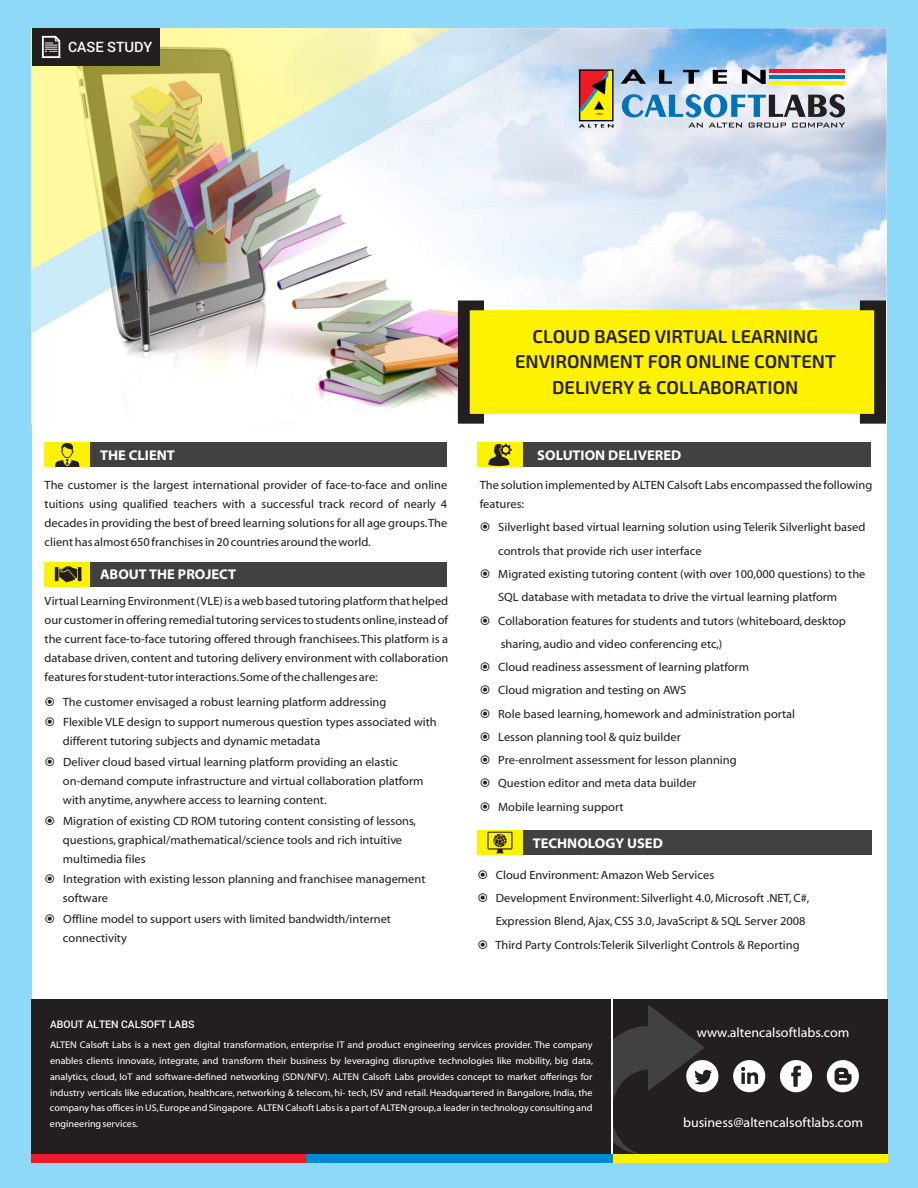
<style>
.page{position:relative;width:918px;height:1188px;background:#8ed8f8}
.page>*{position:absolute;margin:0;border:0;box-sizing:border-box;transform-origin:0 0}
.t1{font:18.45px/25.8px "Exo 2.0";color:#231f20;text-align:center}
.t2{font:500 14.25px "Roboto";color:#fff}
.t3{font:700 14.1px "Myriad Web Pro";color:#fff}
.t4{font:13.5px "Myriad Web Pro";color:#fff}
.t5{font:12px/23.2px "Myriad Web Pro";color:#231f20}
.t6{font:500 10.5px "Roboto";color:#fff}
.t7{font:9.75px/15.9px "Myriad Web Pro";color:#fff;text-align:justify}
</style>
<div class="page">
<div style="left:32px;top:28px;width:854px;height:1132px;background:#fff"></div>
<img style="left:32px;top:28px;width:854px;height:396px">
<svg style="left:579px;top:69px;width:35px;height:59px;background:#b6842f"></svg>
<svg style="left:621px;top:69px;width:25px;height:15px"></svg>
<svg style="left:659px;top:70px;width:13px;height:14px"></svg>
<svg style="left:683px;top:70px;width:16px;height:14px"></svg>
<svg style="left:713px;top:70px;width:14px;height:14px"></svg>
<svg style="left:742px;top:69px;width:24px;height:15px"></svg>
<hr style="left:769px;top:69px;width:75px;height:4px;background:#ed1c24">
<hr style="left:769px;top:75px;width:75px;height:3px;background:#0072bc">
<hr style="left:769px;top:81px;width:75px;height:3px;background:#fff200">
<svg style="left:622px;top:94px;width:223px;height:23px;background:#82a3be"></svg>
<svg style="left:688px;top:123px;width:157px;height:5px"></svg>
<div style="left:465px;top:310px;width:421px;height:104px;background:#fff200"></div>
<svg style="left:458px;top:300px;width:26px;height:124px"></svg>
<svg style="left:860px;top:300px;width:26px;height:124px"></svg>
<div style="left:477px;top:443px;width:394px;height:24px;background:#414142"></div>
<div style="left:477px;top:443px;width:46px;height:24px;background:#fff200"></div>
<svg style="left:488px;top:444px;width:24px;height:22px"></svg>
<div style="left:45px;top:562px;width:402px;height:25px;background:#414142"></div>
<div style="left:45px;top:562px;width:45px;height:25px;background:#fff200"></div>
<svg style="left:59px;top:566px;width:18px;height:16px"></svg>
<svg style="left:55px;top:567px;width:4px;height:14px"></svg>
<hr style="left:78px;top:567px;width:3px;height:14px;background:#231f20">
<div style="left:477px;top:830px;width:395px;height:25px;background:#414142"></div>
<div style="left:477px;top:830px;width:46px;height:25px;background:#fff200"></div>
<svg style="left:487px;top:832px;width:26px;height:21px"></svg>
<div style="left:32px;top:28px;width:127px;height:38px;background:#231f20"></div>
<svg style="left:41px;top:36px;width:20px;height:22px"></svg>
<div style="left:45px;top:443px;width:402px;height:24px;background:#414142"></div>
<div style="left:45px;top:443px;width:45px;height:24px;background:#fff200"></div>
<svg style="left:55px;top:443px;width:24px;height:24px"></svg>
<div style="left:613px;top:999px;width:275px;height:157px;background:#231f20"></div>
<div style="left:612px;top:1154px;width:276px;height:9px;background:#fff200"></div>
<div style="left:32px;top:999px;width:579px;height:157px;background:#231f20"></div>
<div style="left:306px;top:1154px;width:306px;height:9px;background:#0089d0"></div>
<div style="left:32px;top:1154px;width:274px;height:9px;background:#ed1c24"></div>
<svg style="left:827px;top:1060px;width:32px;height:32px"></svg>
<svg style="left:780px;top:1060px;width:33px;height:32px"></svg>
<svg style="left:613px;top:1005px;width:106px;height:149px"></svg>
<svg style="left:733px;top:1060px;width:33px;height:32px"></svg>
<p class="t2" style="left:68px;top:37px;width:86px">CASE STUDY</p>
<p class="t3" style="left:100px;top:449px;width:76px">THE CLIENT</p>
<p class="t5" style="left:45px;top:476px;width:404px;line-height:18.9px;text-align:justify">The customer is the largest international provider of face-to-face and online tuitions using qualified teachers with a successful track record of nearly 4 decades in providing the best of breed learning solutions for all age groups.The client has almost 650 franchises in 20 countries around the world.</p>
<p class="t3" style="left:100px;top:568px;width:138px">ABOUT THE PROJECT</p>
<p class="t5" style="left:45px;top:592px;width:405px;line-height:18.9px;text-align:justify">Virtual Learning Environment (VLE) is a web based tutoring platform that helped our customer in offering remedial tutoring services to students online,instead of the current face-to-face tutoring offered through franchisees.This platform is a database driven, content and tutoring delivery environment with collaboration features for student-tutor interactions.Some of the challenges are:</p>
<p class="t5" style="left:63px;top:692px;width:376px;line-height:20.7px">The customer envisaged a robust learning platform addressing<br>Flexible VLE design to support numerous question types associated with</p>
<p class="t5" style="left:63px;top:731px;width:337px;line-height:20.7px">different tutoring subjects and dynamic metadata<br>Deliver cloud based virtual learning platform providing an elastic</p>
<p class="t5" style="left:63px;top:772px;width:362px;line-height:18.9px">on-demand compute infrastructure and virtual collaboration platform with anytime, anywhere access to learning content.</p>
<p class="t5" style="left:63px;top:812px;width:355px;line-height:18.9px">Migration of existing CD ROM tutoring content consisting of lessons, questions, graphical/mathematical/science tools and rich intuitive multimedia files</p>
<p class="t5" style="left:63px;top:870px;width:364px;line-height:18.9px">Integration with existing lesson planning and franchisee management software</p>
<p class="t5" style="left:63px;top:910px;width:330px;line-height:18.9px">Offline model to support users with limited bandwidth/internet connectivity</p>
<p class="t6" style="left:50px;top:1017px;width:146px">ABOUT ALTEN CALSOFT LABS</p>
<h1 class="t1" style="left:515px;top:325px;width:323px">CLOUD BASED VIRTUAL LEARNING<br>ENVIRONMENT FOR ONLINE CONTENT<br>DELIVERY &amp; COLLABORATION</h1>
<p class="t3" style="left:537px;top:449px;width:146px">SOLUTION DELIVERED</p>
<p class="t5" style="left:480px;top:476px;width:394px;line-height:18.9px">The solution implemented by ALTEN Calsoft Labs encompassed the following features:</p>
<p class="t5" style="left:498px;top:516px;width:369px">Silverlight based virtual learning solution using Telerik Silverlight based controls that provide rich user interface<br>Migrated existing tutoring content (with over 100,000 questions) to the SQL database with metadata to drive the virtual learning platform Collaboration features for students and tutors (whiteboard, desktop sharing, audio and video conferencing etc,)<br>Cloud readiness assessment of learning platform<br>Cloud migration and testing on AWS<br>Role based learning, homework and administration portal<br>Lesson planning tool &amp; quiz builder<br>Pre-enrolment assessment for lesson planning<br>Question editor and meta data builder<br>Mobile learning support</p>
<p class="t3" style="left:533px;top:837px;width:132px">TECHNOLOGY USED</p>
<p class="t5" style="left:495px;top:863px;width:316px">Cloud Environment: Amazon Web Services<br>Development Environment: Silverlight 4.0, Microsoft .NET, C#, Expression Blend, Ajax, CSS 3.0, JavaScript &amp; SQL Server 2008<br>Third Party Controls:Telerik Silverlight Controls &amp; Reporting</p>
<p class="t4" style="left:697px;top:1027px;width:154px">www.altencalsoftlabs.com</p>
<p class="t7" style="left:50px;top:1037px;width:545px">ALTEN Calsoft Labs is a next gen digital transformation, enterprise IT and product engineering services provider. The company enables clients innovate, integrate, and transform their business by leveraging disruptive technologies like mobility, big data, analytics, cloud, IoT and software-defined networking (SDN/NFV). ALTEN Calsoft Labs provides concept to market offerings for industry verticals like education, healthcare, networking &amp; telecom, hi- tech, ISV and retail. Headquartered in Bangalore, India, the company has offices in US,Europe and Singapore. ALTEN Calsoft Labs is a part of ALTEN group,a leader in technology consulting and engineering services.</p>
<p class="t4" style="left:683px;top:1116px;width:182px">business@altencalsoftlabs.com</p>
</div>
